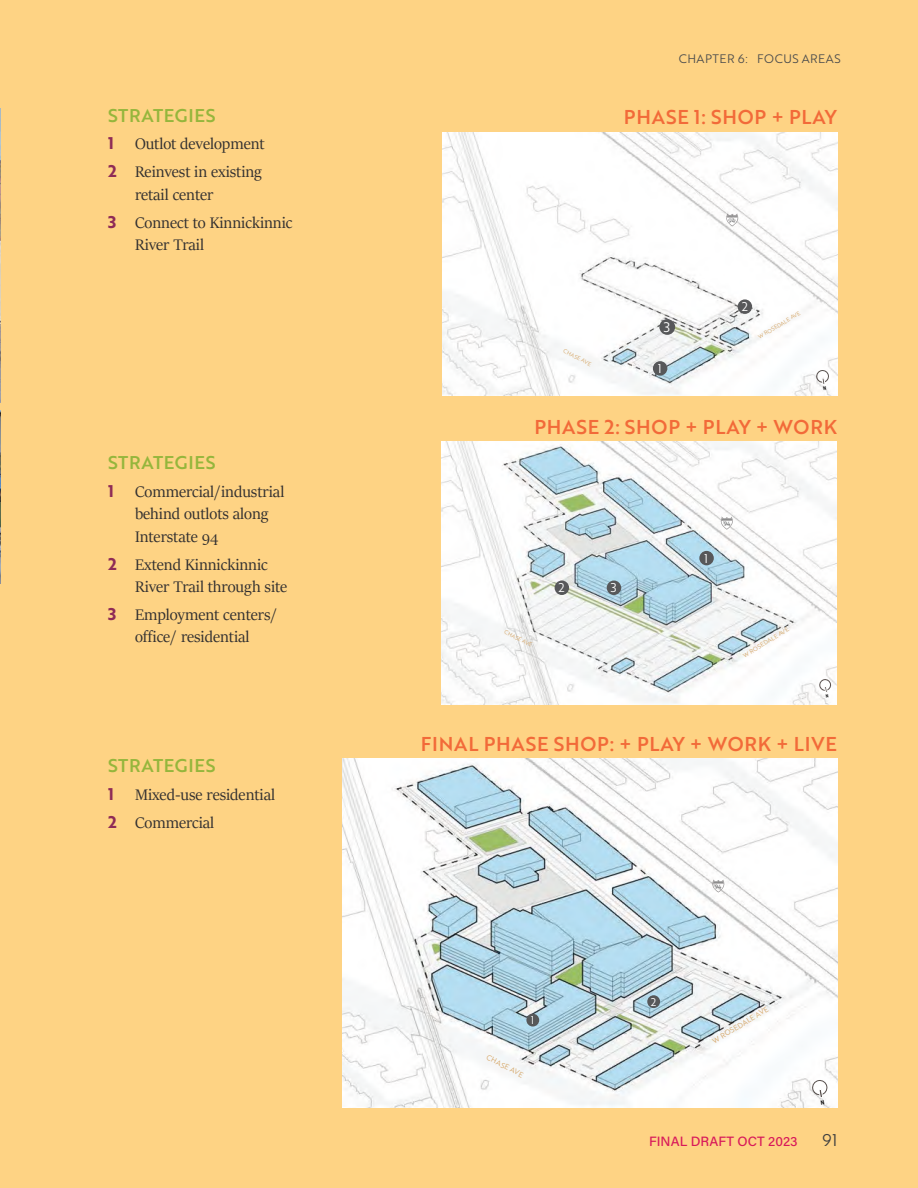
<style>
.page{position:relative;width:918px;height:1188px;background:#fed384}
.page>*{position:absolute;margin:0;border:0;box-sizing:border-box;transform-origin:0 0}
.t1{font:19.5px "Brother 1816 Medium";letter-spacing:.04em;color:#f26a39}
.t2{font:18px "Brother 1816 Medium";letter-spacing:.04em;color:#95b63c}
.t3{font:17.25px/22.5px "Sitka Banner";color:#312f30}
.t4{font:16.5px "Brother 1816 Book";color:#3e3e3f}
.t5{font:13.5px "Acumin Variable Concept";color:#d8195a}
.t6{font:13.5px "Brother 1816 Book";color:#fff}
.t7{font:12.45px "Brother 1816 Book";color:#fff}
.t8{font:12px "Brother 1816 Book";letter-spacing:.04em;color:#4b4c4d}
.t9{font:10.95px "Brother 1816 Book";color:#fff}
.t10{font:7.35px "Brother 1816 Book";color:#d4a463}
.t11{font:6px "Brother 1816 Book";color:#d4a463}
.t12{font:6px "Brother 1816 Book";color:#57585a}
.t13{font:5.55px "Brother 1816 Book";color:#d4a463}
.s1{font-family:"Brother 1816 Bold";font-size:16.5px;color:#8f2b56}
</style>
<div class="page">
<img style="left:0;top:109px;width:1px;height:293px">
<img style="left:0;top:410px;width:1px;height:173px">
<img style="left:442px;top:133px;width:396px;height:263px">
<svg style="left:726px;top:214px;width:12px;height:12px"></svg>
<div style="left:653px;top:361px;width:14px;height:15px;background:#57585a;border-radius:50%"></div>
<div style="left:738px;top:299px;width:14px;height:15px;background:#57585a;border-radius:50%"></div>
<div style="left:659px;top:319px;width:16px;height:16px;background:#57585a;border-radius:50%"></div>
<img style="left:342px;top:759px;width:496px;height:349px">
<div style="left:526px;top:1014px;width:13px;height:13px;background:#57585a;border-radius:50%"></div>
<div style="left:647px;top:995px;width:13px;height:13px;background:#57585a;border-radius:50%"></div>
<img style="left:441px;top:442px;width:395px;height:263px">
<div style="left:699px;top:551px;width:15px;height:14px;background:#57585a;border-radius:50%"></div>
<div style="left:555px;top:581px;width:14px;height:14px;background:#57585a;border-radius:50%"></div>
<div style="left:607px;top:581px;width:14px;height:14px;background:#57585a;border-radius:50%"></div>
<svg style="left:721px;top:517px;width:12px;height:13px"></svg>
<svg style="left:712px;top:880px;width:12px;height:13px"></svg>
<svg style="left:807px;top:361px;width:31px;height:31px"></svg>
<svg style="left:801px;top:1069px;width:37px;height:38px"></svg>
<svg style="left:811px;top:671px;width:26px;height:28px"></svg>
<p class="t8" style="left:679px;top:49px;width:164px">CHAPTER 6: FOCUS AREAS</p>
<p class="t2" style="left:108px;top:101px;width:109px">STRATEGIES</p>
<p class="t1" style="left:624px;top:103px;width:215px">PHASE 1: SHOP + PLAY</p>
<p class="t3" style="left:108px;top:129px;width:158px;line-height:27.9px"><span class="s1">1</span> Outlot development<br><span class="s1">2</span> Reinvest in existing</p>
<p class="t3" style="left:108px;top:180px;width:186px;line-height:27.9px;text-indent:27px">retail center<br><span class="s1">3</span> Connect to Kinnickinnic</p>
<p class="t3" style="left:135px;top:233px;width:71px">River Trail</p>
<p class="t12" style="left:728px;top:216px;width:8px">94</p>
<p class="t13" style="left:566px;top:347px;width:32px;rotate:27deg">CHASE AVE</p>
<p class="t6" style="left:664px;top:317px;width:8px">3</p>
<p class="t7" style="left:658px;top:359px;width:6px">1</p>
<p class="t7" style="left:742px;top:298px;width:8px">2</p>
<p class="t13" style="left:757px;top:334px;width:50px;rotate:-31deg">W ROSEDALE AVE</p>
<p class="t2" style="left:108px;top:449px;width:109px">STRATEGIES</p>
<p class="t3" style="left:135px;top:479px;width:151px;text-indent:-27px"><span class="s1">1</span> Commercial/industrial behind outlots along<br>Interstate 94</p>
<p class="t3" style="left:135px;top:552px;width:154px;text-indent:-27px"><span class="s1">2</span> Extend Kinnickinnic<br>River Trail through site</p>
<p class="t3" style="left:108px;top:603px;width:171px;text-align:center"><span class="s1">3</span> Employment centers/ office/ residential</p>
<p class="t2" style="left:108px;top:752px;width:109px">STRATEGIES</p>
<p class="t3" style="left:108px;top:780px;width:169px;line-height:27.9px"><span class="s1">1</span> Mixed-use residential<br><span class="s1">2</span> Commercial</p>
<p class="t1" style="left:534px;top:412px;width:304px">PHASE 2: SHOP + PLAY + WORK</p>
<p class="t13" style="left:507px;top:628px;width:32px;rotate:27deg">CHASE AVE</p>
<p class="t7" style="left:558px;top:579px;width:8px">2</p>
<p class="t7" style="left:611px;top:579px;width:7px">3</p>
<p class="t7" style="left:704px;top:549px;width:6px">1</p>
<p class="t12" style="left:724px;top:519px;width:8px">94</p>
<p class="t11" style="left:741px;top:652px;width:54px;rotate:-31deg">W ROSEDALE AVE</p>
<p class="t1" style="left:421px;top:729px;width:418px">FINAL PHASE SHOP: + PLAY + WORK + LIVE</p>
<p class="t9" style="left:531px;top:1012px;width:5px">1</p>
<p class="t10" style="left:490px;top:1052px;width:42px;rotate:27deg">CHASE AVE</p>
<p class="t9" style="left:651px;top:994px;width:7px">2</p>
<p class="t12" style="left:715px;top:882px;width:8px">94</p>
<p class="t10" style="left:710px;top:1037px;width:65px;rotate:-31deg">W ROSEDALE AVE</p>
<p class="t5" style="left:649px;top:1132px;width:150px">FINAL DRAFT OCT 2023</p>
<p class="t4" style="left:822px;top:1128px;width:17px">91</p>
</div>
